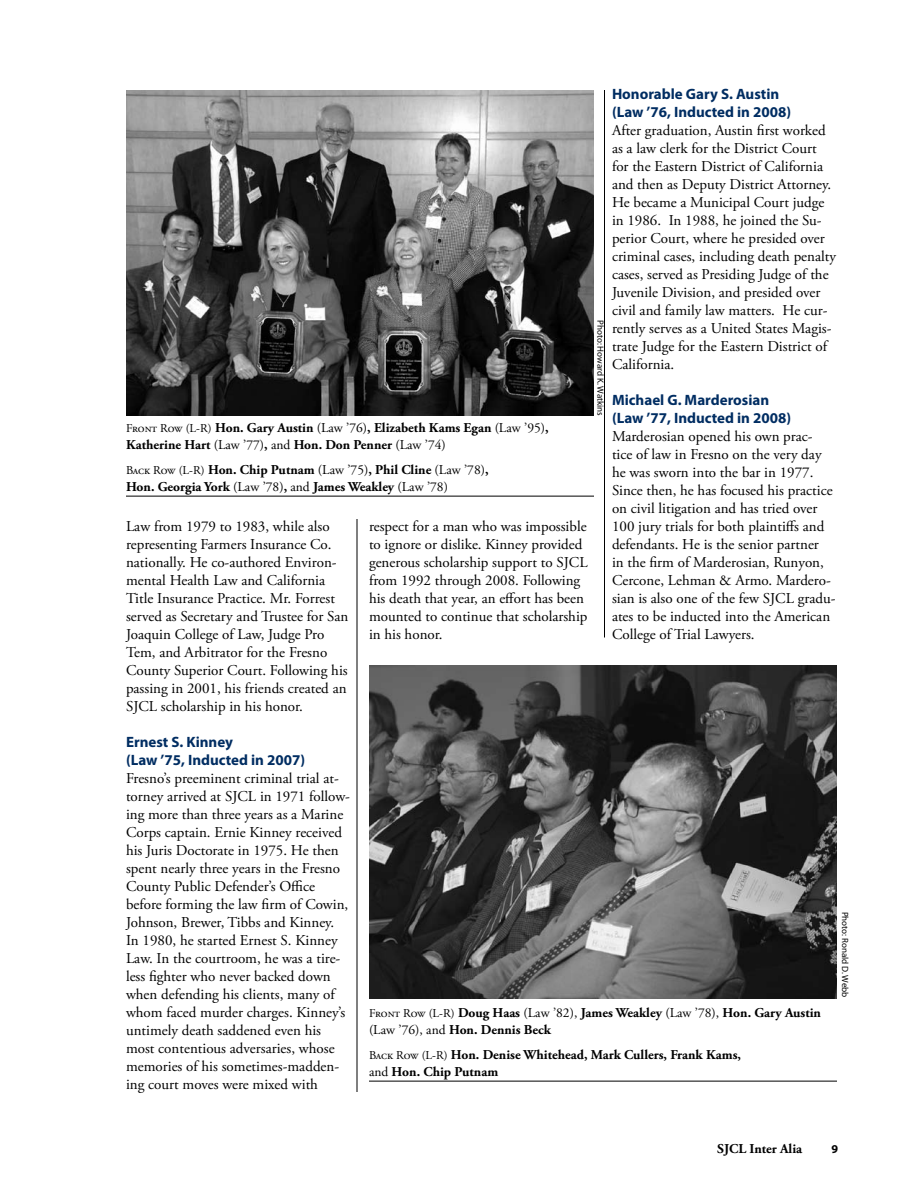
<style>
.page{position:relative;width:918px;height:1188px;background:#fff}
.page>*{position:absolute;margin:0;border:0;box-sizing:border-box;transform-origin:0 0}
.t1{font:15px/18px "Adobe Garamond Pro";letter-spacing:-.005em;color:#000}
.t2{font:700 15px/18px "Myriad Pro";color:#002d62}
.t3{font:700 13.5px/16.5px "Adobe Garamond Pro";color:#000}
.t4{font:700 12px "Myriad Pro";color:#000}
.t5{font:9px "Myriad Pro";color:#000}
.s1{font-weight:400;font-size:12px}
.s2{font-weight:400}
</style>
<div class="page">
<img style="left:369px;top:665px;width:468px;height:334px">
<hr style="left:369px;top:1081px;width:468px;height:1px;background:#000">
<img style="left:126px;top:90px;width:468px;height:326px">
<hr style="left:126px;top:496px;width:468px;height:1px;background:#000">
<hr style="left:357px;top:519px;width:1px;height:573px;background:#000">
<hr style="left:604px;top:90px;width:1px;height:548px;background:#000">
<p class="t2" style="left:612px;top:84px;width:181px">Honorable Gary S. Austin (Law ’76, Inducted in 2008)</p>
<p class="t1" style="left:612px;top:122px;width:226px">After graduation, Austin first worked as a law clerk for the District Court for the Eastern District of California and then as Deputy District Attorney.<br>He became a Municipal Court judge in 1986. In 1988, he joined the Su&shy;perior Court, where he presided over criminal cases, including death penalty cases, served as Presiding Judge of the Juvenile Division, and presided over civil and family law matters. He cur&shy;rently serves as a United States Magis&shy;trate Judge for the Eastern District of California.</p>
<p class="t2" style="left:612px;top:390px;width:181px">Michael G. Marderosian (Law ’77, Inducted in 2008)</p>
<p class="t1" style="left:612px;top:428px;width:225px">Marderosian opened his own prac&shy;tice of law in Fresno on the very day he was sworn into the bar in 1977.<br>Since then, he has focused his practice on civil litigation and has tried over 100 jury trials for both plaintiffs and defendants. He is the senior partner<br>in the firm of Marderosian, Runyon, Cercone, Lehman &amp; Armo. Mardero&shy;sian is also one of the few SJCL gradu&shy;ates to be inducted into the American College of Trial Lawyers.</p>
<p class="t5" style="left:606px;top:320px;width:97px;rotate:90deg">Photo: Howard K. Watkins</p>
<p class="t3" style="left:126px;top:420px;width:424px"><span class="s1">Front Row (L-R)</span> Hon. Gary Austin <span class="s2">(Law ’76)</span>, Elizabeth Kams Egan <span class="s2">(Law ’95)</span>,<br>Katherine Hart <span class="s2">(Law ’77)</span>, <span class="s2">and</span> Hon. Don Penner <span class="s2">(Law ’74)</span></p>
<p class="t3" style="left:126px;top:462px;width:364px"><span class="s1">Back Row (L-R)</span> Hon. Chip Putnam <span class="s2">(Law ’75)</span>, Phil Cline <span class="s2">(Law ’78)</span>,<br>Hon. Georgia York <span class="s2">(Law ’78)</span>, <span class="s2">and</span> James Weakley <span class="s2">(Law ’78)</span></p>
<p class="t1" style="left:126px;top:518px;width:224px">Law from 1979 to 1983, while also representing Farmers Insurance Co. nationally. He co-authored Environ&shy;mental Health Law and California Title Insurance Practice. Mr. Forrest served as Secretary and Trustee for San Joaquin College of Law, Judge Pro Tem, and Arbitrator for the Fresno County Superior Court. Following his passing in 2001, his friends created an SJCL scholarship in his honor.</p>
<p class="t2" style="left:126px;top:732px;width:181px">Ernest S. Kinney<br>(Law ’75, Inducted in 2007)</p>
<p class="t1" style="left:126px;top:770px;width:226px">Fresno’s preeminent criminal trial at&shy;torney arrived at SJCL in 1971 follow&shy;ing more than three years as a Marine Corps captain. Ernie Kinney received his Juris Doctorate in 1975. He then spent nearly three years in the Fresno County Public Defender’s Office before forming the law firm of Cowin, Johnson, Brewer, Tibbs and Kinney.<br>In 1980, he started Ernest S. Kinney Law. In the courtroom, he was a tire&shy;less fighter who never backed down when defending his clients, many of whom faced murder charges. Kinney’s untimely death saddened even his most contentious adversaries, whose memories of his sometimes-madden&shy;ing court moves were mixed with</p>
<p class="t1" style="left:369px;top:518px;width:220px">respect for a man who was impossible to ignore or dislike. Kinney provided generous scholarship support to SJCL from 1992 through 2008. Following his death that year, an effort has been mounted to continue that scholarship in his honor.</p>
<p class="t5" style="left:851px;top:912px;width:87px;rotate:90deg">Photo: Ronald D. Webb</p>
<p class="t3" style="left:369px;top:1005px;width:454px"><span class="s1">Front Row (L-R)</span> Doug Haas <span class="s2">(Law ’82),</span> James Weakley <span class="s2">(Law ’78),</span> Hon. Gary Austin <span class="s2">(Law ’76), and</span> Hon. Dennis Beck</p>
<p class="t3" style="left:369px;top:1047px;width:374px"><span class="s1">Back Row (L-R)</span> Hon. Denise Whitehead, Mark Cullers, Frank Kams, <span class="s2">and</span> Hon. Chip Putnam</p>
<p class="t3" style="left:717px;top:1141px;width:87px">SJCL Inter Alia</p>
<p class="t4" style="left:832px;top:1141px;width:8px">9</p>
</div>
